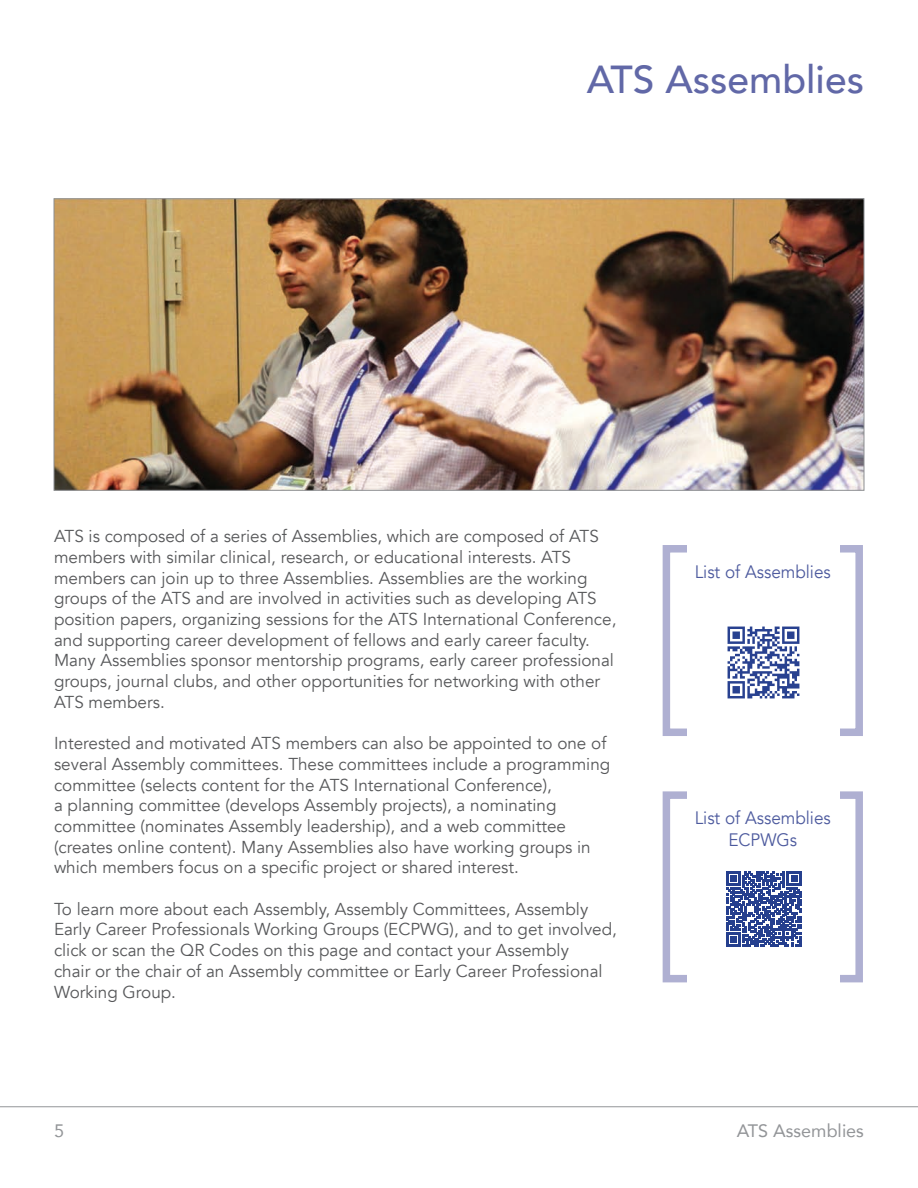
<style>
.page{position:relative;width:918px;height:1188px;background:#fff}
.page>*{position:absolute;margin:0;border:0;box-sizing:border-box;transform-origin:0 0}
.t1{font:500 39px "Avenir";color:#6168a7}
.t2{font:18px/21.6px "Avenir";color:#4d5a9e;text-align:center;scale:.95 1}
.t3{font:18px "Avenir";color:#939598}
.t4{font:17.25px/20.7px "Avenir";color:#57585a}
</style>
<div class="page">
<hr style="left:0;top:1106px;width:918px;height:1px;background:#939598">
<img style="left:56px;top:201px;width:806px;height:288px">
<div style="left:663px;top:545px;width:200px;height:191px;border:8px solid #afb0d2"></div>
<div style="left:687px;top:531px;width:153px;height:220px;background:#fff"></div>
<img style="left:727px;top:626px;width:73px;height:73px">
<div style="left:663px;top:791px;width:200px;height:191px;border:8px solid #afb0d2"></div>
<div style="left:687px;top:778px;width:153px;height:220px;background:#fff"></div>
<svg style="left:726px;top:871px;width:75px;height:76px"></svg>
<p class="t1" style="left:587px;top:46px;width:279px">ATS Assemblies</p>
<p class="t4" style="left:54px;top:526px;width:564px">ATS is composed of a series of Assemblies, which are composed of ATS members with similar clinical, research, or educational interests. ATS members can join up to three Assemblies. Assemblies are the working groups of the ATS and are involved in activities such as developing ATS position papers, organizing sessions for the ATS International Conference, and supporting career development of fellows and early career faculty.<br>Many Assemblies sponsor mentorship programs, early career professional groups, journal clubs, and other opportunities for networking with other ATS members.</p>
<p class="t4" style="left:54px;top:733px;width:558px">Interested and motivated ATS members can also be appointed to one of several Assembly committees. These committees include a programming committee (selects content for the ATS International Conference),<br>a planning committee (develops Assembly projects), a nominating committee (nominates Assembly leadership), and a web committee (creates online content). Many Assemblies also have working groups in which members focus on a specific project or shared interest.</p>
<p class="t4" style="left:54px;top:899px;width:564px">To learn more about each Assembly, Assembly Committees, Assembly Early Career Professionals Working Groups (ECPWG), and to get involved, click or scan the QR Codes on this page and contact your Assembly<br>chair or the chair of an Assembly committee or Early Career Professional Working Group.</p>
<p class="t2" style="left:695px;top:561px;width:145px">List of Assemblies</p>
<p class="t2" style="left:695px;top:808px;width:145px">List of Assemblies<br>ECPWGs</p>
<p class="t3" style="left:54px;top:1116px;width:12px">5</p>
<p class="t3" style="left:737px;top:1116px;width:129px">ATS Assemblies</p>
</div>
